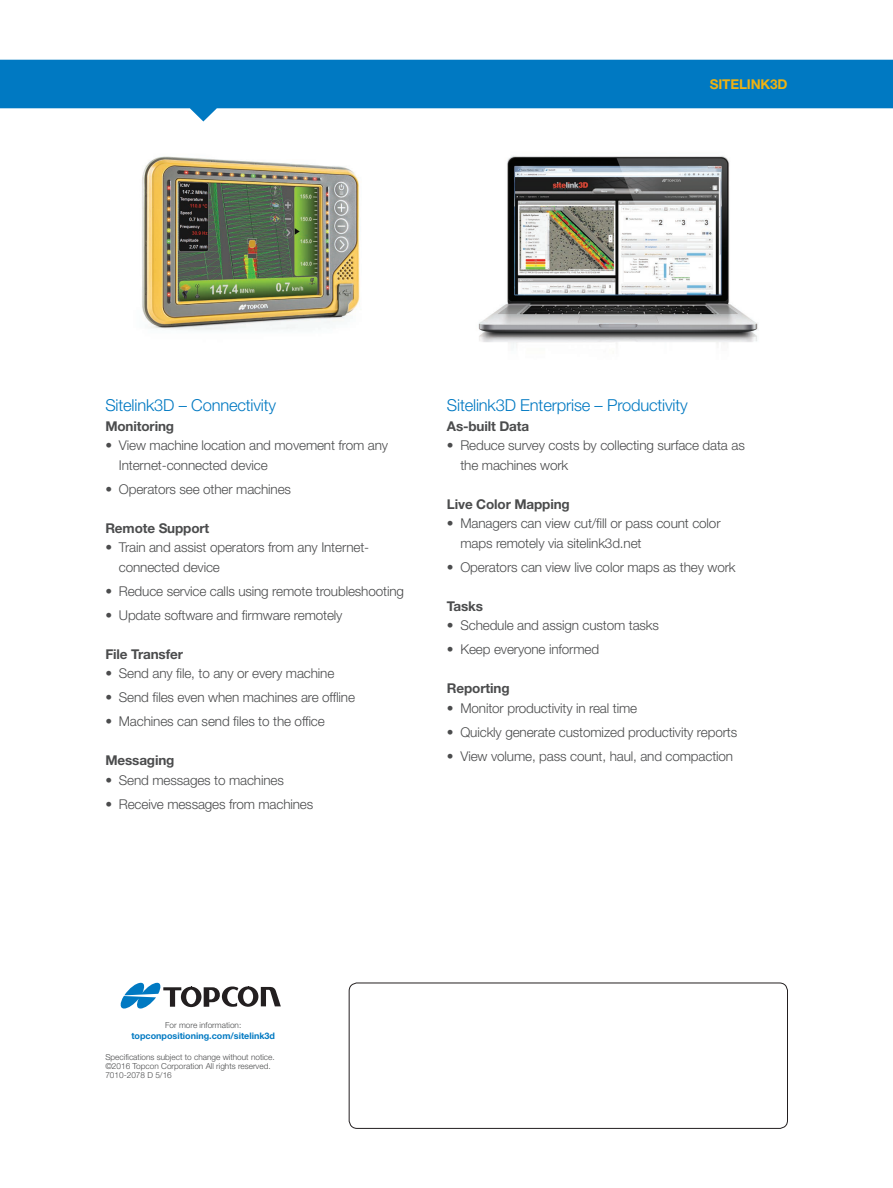
<style>
.page{position:relative;width:893px;height:1188px;background:#fff}
.page>*{position:absolute;margin:0;border:0;box-sizing:border-box;transform-origin:0 0}
.t1{font:300 16.5px "Helvetica Neue LT Std";letter-spacing:-.01em;color:#0079c2}
.t2{font:300 13.5px/19.5px "Helvetica Neue LT Std";letter-spacing:-.01em;color:#4b4c4d}
.t3{font:700 13.5px "Helvetica Neue LT Std";letter-spacing:-.01em;color:#4b4c4d}
.t4{font:700 13.5px "Helvetica Neue LT Std";letter-spacing:-.01em;color:#efb211}
.t5{font:700 9px "Helvetica Neue LT Std";color:#0079c2}
.t6{font:300 8.25px "Helvetica Neue LT Std";color:#4b4c4d}
</style>
<div class="page">
<svg style="left:0;top:60px;width:893px;height:61px;fill:#0079c2"></svg>
<div style="left:349px;top:983px;width:439px;height:146px;border:1px solid #231f20;border-radius:8px"></div>
<svg style="left:120px;top:983px;width:161px;height:26px"></svg>
<img style="left:142px;top:156px;width:218px;height:174px">
<img style="left:478px;top:156px;width:280px;height:192px">
<p class="t4" style="left:710px;top:75px;width:79px">SITELINK3D</p>
<p class="t1" style="left:105px;top:395px;width:172px">Sitelink3D – Connectivity</p>
<p class="t3" style="left:105px;top:418px;width:70px">Monitoring</p>
<p class="t2" style="left:119px;top:436px;width:271px;text-indent:-14px">• View machine location and movement from any<br>Internet-connected device</p>
<p class="t2" style="left:105px;top:479px;width:187px">• Operators see other machines</p>
<p class="t3" style="left:105px;top:520px;width:105px">Remote Support</p>
<p class="t2" style="left:119px;top:538px;width:252px;text-indent:-14px">• Train and assist operators from any Internet&shy;connected device</p>
<p class="t2" style="left:105px;top:581px;width:300px">• Reduce service calls using remote troubleshooting</p>
<p class="t2" style="left:105px;top:605px;width:239px">• Update software and firmware remotely</p>
<p class="t3" style="left:105px;top:646px;width:79px">File Transfer</p>
<p class="t2" style="left:105px;top:664px;width:230px">• Send any file, to any or every machine</p>
<p class="t2" style="left:105px;top:688px;width:251px">• Send files even when machines are offline</p>
<p class="t2" style="left:105px;top:712px;width:221px">• Machines can send files to the office</p>
<p class="t3" style="left:105px;top:752px;width:71px">Messaging</p>
<p class="t2" style="left:105px;top:770px;width:180px">• Send messages to machines</p>
<p class="t2" style="left:105px;top:794px;width:209px">• Receive messages from machines</p>
<p class="t1" style="left:447px;top:395px;width:242px">Sitelink3D Enterprise – Productivity</p>
<p class="t3" style="left:447px;top:418px;width:84px">As-built Data</p>
<p class="t2" style="left:460px;top:436px;width:286px;text-indent:-14px">• Reduce survey costs by collecting surface data as the machines work</p>
<p class="t3" style="left:447px;top:496px;width:124px">Live Color Mapping</p>
<p class="t2" style="left:460px;top:514px;width:262px;text-indent:-14px">• Managers can view cut/fill or pass count color maps remotely via sitelink3d.net</p>
<p class="t2" style="left:447px;top:557px;width:290px">• Operators can view live color maps as they work</p>
<p class="t3" style="left:447px;top:598px;width:38px">Tasks</p>
<p class="t2" style="left:447px;top:616px;width:214px">• Schedule and assign custom tasks</p>
<p class="t2" style="left:447px;top:640px;width:154px">• Keep everyone informed</p>
<p class="t3" style="left:447px;top:680px;width:64px">Reporting</p>
<p class="t2" style="left:447px;top:698px;width:192px">• Monitor productivity in real time</p>
<p class="t2" style="left:447px;top:722px;width:292px">• Quickly generate customized productivity reports</p>
<p class="t2" style="left:447px;top:746px;width:288px">• View volume, pass count, haul, and compaction</p>
<p class="t6" style="left:165px;top:1020px;width:78px">For more information:</p>
<p class="t5" style="left:131px;top:1030px;width:145px">topconpositioning.com/sitelink3d</p>
<p class="t6" style="left:105px;top:1052px;width:171px">Specifications subject to change without notice.</p>
<p class="t6" style="left:105px;top:1061px;width:167px">©2016 Topcon Corporation All rights reserved.</p>
<p class="t6" style="left:105px;top:1070px;width:68px">7010-2078 D 5/16</p>
</div>
